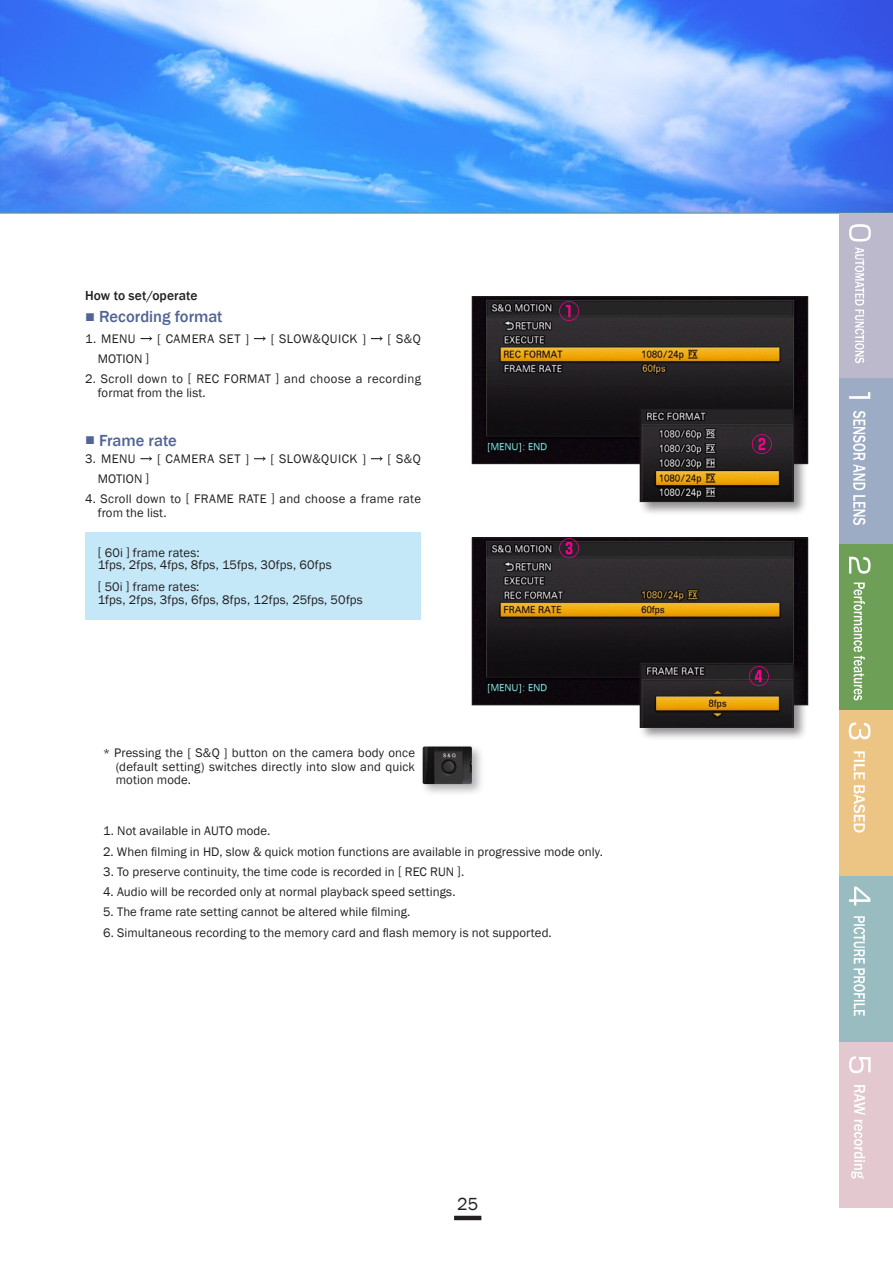
<style>
.page{position:relative;width:893px;height:1263px;background:#fff}
.page>*{position:absolute;margin:0;border:0;box-sizing:border-box;transform-origin:0 0}
.t1{font:18px "Franklin Gothic";color:#231f20}
.設定操作方法{font:500 16.5px "Franklin Gothic";letter-spacing:-.005em;color:#516493}
.t2{font:500 13.5px "Franklin Gothic";letter-spacing:.01em;color:#231f20}
.t3{font:12.75px/13.5px "Franklin Gothic";letter-spacing:.01em;color:#231f20}
.t4{font:12.75px "Franklin Gothic";letter-spacing:.035em;color:#231f20}
.t5{font:12.75px "Franklin Gothic";letter-spacing:.04em;color:#231f20}
.s1{font-size:12px}
</style>
<div class="page">
<img style="left:0;top:0;width:893px;height:213px">
<img style="left:474px;top:540px;width:332px;height:163px">
<div style="left:472px;top:538px;width:336px;height:167px;border:1px solid #231f20"></div>
<img style="left:474px;top:298px;width:332px;height:164px">
<div style="left:472px;top:296px;width:336px;height:168px;border:1px solid #231f20"></div>
<div style="left:638px;top:661px;width:170px;height:81px;background:#231f20;opacity:.5"></div>
<img style="left:642px;top:665px;width:149px;height:61px">
<div style="left:640px;top:663px;width:153px;height:65px;border:1px solid #231f20"></div>
<div style="left:638px;top:407px;width:170px;height:109px;background:#231f20;opacity:.5"></div>
<img style="left:642px;top:411px;width:149px;height:89px">
<div style="left:640px;top:409px;width:153px;height:93px;border:1px solid #231f20"></div>
<hr style="left:0;top:213px;width:893px;height:1px;background:#6d9f57">
<div style="left:839px;top:213px;width:54px;height:165px;background:#bbb9cb"></div>
<div style="left:839px;top:378px;width:54px;height:167px;background:#9dacc5"></div>
<hr style="left:454px;top:1216px;width:27px;height:4px;background:#231f20">
<div style="left:839px;top:876px;width:54px;height:166px;background:#99bcc1"></div>
<div style="left:839px;top:710px;width:54px;height:166px;background:#ecc584"></div>
<div style="left:839px;top:1042px;width:54px;height:166px;background:#e3c8d0"></div>
<svg style="left:849px;top:1056px;width:22px;height:122px"></svg>
<svg style="left:849px;top:224px;width:22px;height:139px"></svg>
<svg style="left:849px;top:392px;width:21px;height:133px"></svg>
<svg style="left:849px;top:722px;width:21px;height:111px"></svg>
<svg style="left:849px;top:887px;width:21px;height:129px"></svg>
<div style="left:839px;top:544px;width:54px;height:166px;background:#6d9f57"></div>
<svg style="left:849px;top:557px;width:21px;height:143px"></svg>
<div style="left:85px;top:533px;width:336px;height:87px;background:#c4e8f8"></div>
<svg style="left:141px;top:336px;width:11px;height:5px"></svg>
<svg style="left:254px;top:336px;width:12px;height:5px"></svg>
<svg style="left:371px;top:336px;width:12px;height:5px"></svg>
<svg style="left:140px;top:456px;width:12px;height:5px"></svg>
<svg style="left:254px;top:456px;width:12px;height:5px"></svg>
<svg style="left:371px;top:456px;width:12px;height:5px"></svg>
<div style="left:419px;top:743px;width:66px;height:54px;background:#231f20;opacity:.35"></div>
<img style="left:423px;top:746px;width:49px;height:38px">
<svg style="left:749px;top:666px;width:20px;height:20px"></svg>
<svg style="left:559px;top:301px;width:20px;height:20px"></svg>
<svg style="left:752px;top:434px;width:20px;height:20px"></svg>
<svg style="left:559px;top:538px;width:20px;height:20px"></svg>
<p class="t2" style="left:85px;top:288px;width:114px">How to set/operate</p>
<p class="設定操作方法" style="left:85px;top:307px;width:139px">■ Recording format</p>
<p class="t3" style="left:85px;top:333px;width:52px">1. MENU</p>
<p class="t5" style="left:157px;top:331px;width:94px">[ CAMERA SET ]</p>
<p class="t4" style="left:271px;top:331px;width:97px">[ SLOW&amp;QUICK ]</p>
<p class="t3" style="left:388px;top:333px;width:35px">[ S&amp;Q</p>
<p class="t3" style="left:98px;top:352px;width:53px">MOTION ]</p>
<p class="t3" style="left:98px;top:372px;width:325px;text-indent:-13px">2. Scroll down to [ REC FORMAT ] and choose a recording format from the list.</p>
<p class="設定操作方法" style="left:85px;top:430px;width:93px">■ Frame rate</p>
<p class="t3" style="left:85px;top:453px;width:52px">3. MENU</p>
<p class="t5" style="left:157px;top:451px;width:94px">[ CAMERA SET ]</p>
<p class="t4" style="left:271px;top:451px;width:97px">[ SLOW&amp;QUICK ]</p>
<p class="t3" style="left:388px;top:453px;width:35px">[ S&amp;Q</p>
<p class="t3" style="left:98px;top:472px;width:53px">MOTION ]</p>
<p class="t3" style="left:98px;top:492px;width:325px;text-indent:-13px">4. Scroll down to [ FRAME RATE ] and choose a frame rate from the list.</p>
<p class="t3" style="left:98px;top:546px;width:103px">[ 60i ] frame rates:</p>
<p class="t3" style="left:98px;top:559px;width:235px">1fps, 2fps, 4fps, 8fps, 15fps, 30fps, 60fps</p>
<p class="t3" style="left:98px;top:580px;width:103px">[ 50i ] frame rates:</p>
<p class="t3" style="left:98px;top:594px;width:267px">1fps, 2fps, 3fps, 6fps, 8fps, 12fps, 25fps, 50fps</p>
<p class="t3" style="left:116px;top:747px;width:301px;text-align:justify;text-indent:-13px"><span class="s1">*</span> Pressing the [ S&amp;Q ] button on the camera body once (default setting) switches directly into slow and quick motion mode.</p>
<p class="t3" style="left:103px;top:824px;width:169px">1. Not available in AUTO mode.</p>
<p class="t3" style="left:103px;top:845px;width:501px">2. When filming in HD, slow &amp; quick motion functions are available in progressive mode only.</p>
<p class="t3" style="left:103px;top:865px;width:363px">3. To preserve continuity, the time code is recorded in [ REC RUN ].</p>
<p class="t3" style="left:103px;top:885px;width:354px">4. Audio will be recorded only at normal playback speed settings.</p>
<p class="t3" style="left:103px;top:906px;width:309px">5. The frame rate setting cannot be altered while filming.</p>
<p class="t3" style="left:103px;top:926px;width:450px">6. Simultaneous recording to the memory card and flash memory is not supported.</p>
<h1 class="t1" style="left:457px;top:1192px;width:23px">25</h1>
</div>
